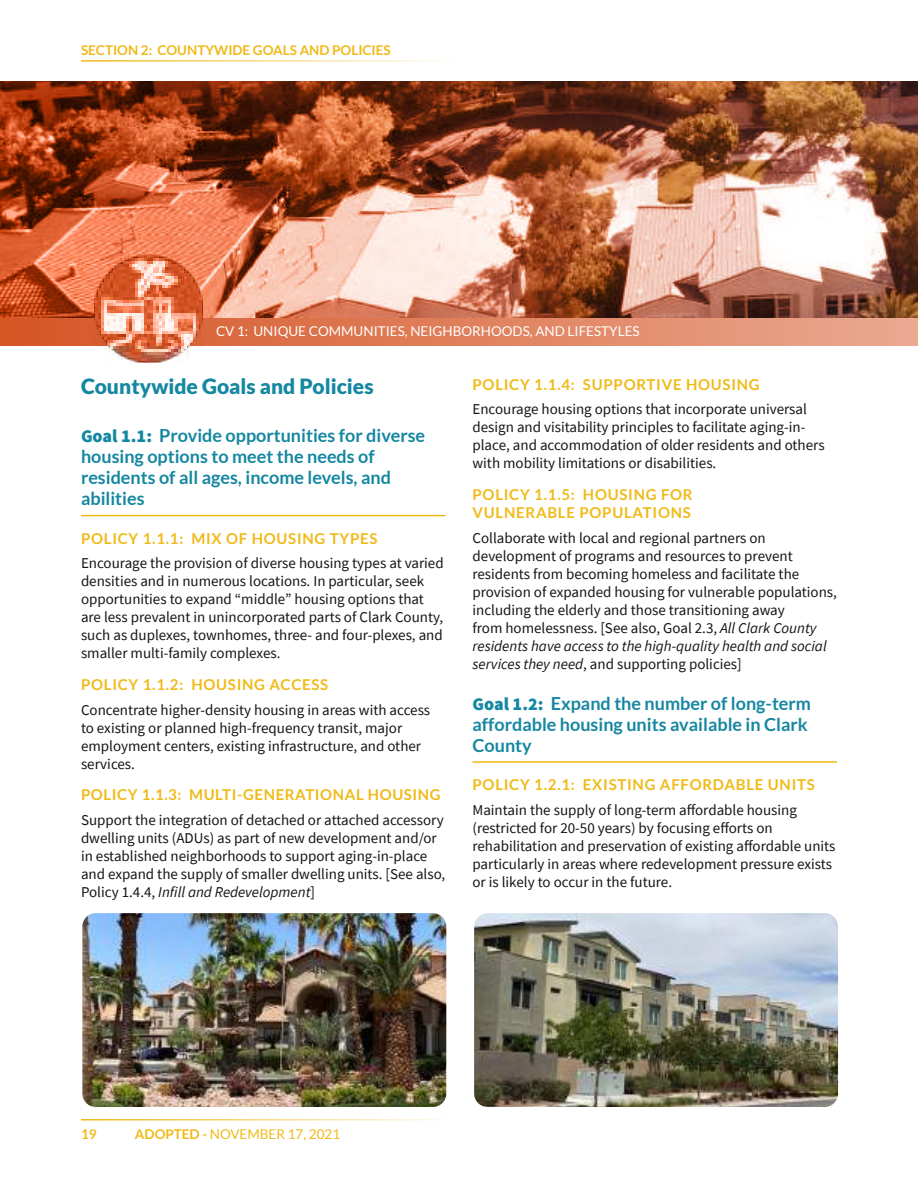
<style>
.page{position:relative;width:918px;height:1188px;background:#fff}
.page>*{position:absolute;margin:0;border:0;box-sizing:border-box;transform-origin:0 0}
.t1{font:900 21px "Lato";color:#1587a1}
.t2{font:700 18px/21px "Lato";color:#1587a1}
.t3{font:15px/18px "Source Sans Pro";color:#131516}
.t4{font:700 15px/18px "Lato";letter-spacing:.05em;color:#f0ba18}
.t5{font:13.5px "Lato";color:#fff}
.t6{font:700 13.5px "Lato";color:#f0ba18}
.t7{font:13.5px "Lato";color:#f0ba18}
.s1{font-family:"Source Sans Pro";font-weight:900}
.s2{font-style:italic}
.s3{font-weight:700}
</style>
<div class="page">
<img style="left:82px;top:913px;width:364px;height:194px">
<img style="left:474px;top:913px;width:364px;height:194px">
<img style="left:106px;top:346px;width:93px;height:16px">
<hr style="left:81px;top:1119px;width:378px;height:1px;background:#f0ba18">
<hr style="left:81px;top:60px;width:378px;height:2px;background:#f0ba18">
<img style="left:0;top:81px;width:918px;height:265px">
<hr style="left:81px;top:515px;width:365px;height:1px;background:#f0ba18">
<hr style="left:472px;top:761px;width:365px;height:2px;background:#f0ba18">
<p class="t6" style="left:81px;top:42px;width:311px">SECTION 2: COUNTYWIDE GOALS AND POLICIES</p>
<p class="t5" style="left:216px;top:323px;width:114px">CV 1: UN IQU E COMMUN</p>
<p class="t5" style="left:374px;top:323px;width:99px">ITIES, N EIGH BORHOODS</p>
<p class="t5" style="left:530px;top:323px;width:17px">, AND</p>
<p class="t5" style="left:568px;top:323px;width:73px">LIFESTYLES</p>
<h1 class="t1" style="left:81px;top:374px;width:294px">Countywide Goals and Policies</h1>
<p class="t2" style="left:81px;top:425px;width:346px"><span class="s1">Goal 1.1:</span> Provide opportunities for diverse housing options to meet the needs of residents of all ages, income levels, and abilities</p>
<p class="t4" style="left:81px;top:529px;width:298px">Policy 1.1.1: MIX OF HOUSI NG TYPES</p>
<p class="t3" style="left:81px;top:554px;width:364px">Encourage the provision of diverse housing types at varied densities and in numerous locations. In particular, seek opportunities to expand “middle” housing options that are less prevalent in unincorporated parts of Clark County, such as duplexes, townhomes, three- and four-plexes, and smaller multi-family complexes.</p>
<p class="t4" style="left:81px;top:675px;width:249px">Policy 1.1.2: HOUSI NG ACCESS</p>
<p class="t3" style="left:81px;top:701px;width:351px">Concentrate higher-density housing in areas with access to existing or planned high-frequency transit, major employment centers, existing infrastructure, and other services.</p>
<p class="t4" style="left:81px;top:785px;width:361px">Policy 1.1.3: MULTI -GENERATIONAL HOUSI NG</p>
<p class="t3" style="left:81px;top:811px;width:366px">Support the integration of detached or attached accessory dwelling units (ADUs) as part of new development and/or in established neighborhoods to support aging-in-place and expand the supply of smaller dwelling units. [See also, Policy 1.4.4, <span class="s2">Infill and Redevelopment</span>]</p>
<p class="t4" style="left:472px;top:375px;width:289px">Policy 1.1.4: SUPPORTIVE HOUSI NG</p>
<p class="t3" style="left:472px;top:400px;width:354px">Encourage housing options that incorporate universal design and visitability principles to facilitate aging-in&shy;place, and accommodation of older residents and others with mobility limitations or disabilities.</p>
<p class="t4" style="left:472px;top:485px;width:222px">Policy 1.1.5: HOUSI NG FOR<br>VULNERABLE POPULATIONS</p>
<p class="t3" style="left:472px;top:528px;width:366px">Collaborate with local and regional partners on development of programs and resources to prevent residents from becoming homeless and facilitate the provision of expanded housing for vulnerable populations, including the elderly and those transitioning away<br>from homelessness. [See also, Goal 2.3, <span class="s2">All Clark County residents have access to the high-quality health and social services they need</span>, and supporting policies]</p>
<p class="t2" style="left:472px;top:692px;width:340px"><span class="s1">Goal 1.2:</span> Expand the number of long-term affordable housing units available in Clark<br>County</p>
<p class="t4" style="left:472px;top:775px;width:344px">Policy 1.2.1: EXISTI NG AFFORDABLE UNITS</p>
<p class="t3" style="left:472px;top:801px;width:364px">Maintain the supply of long-term affordable housing (restricted for 20-50 years) by focusing efforts on rehabilitation and preservation of existing affordable units particularly in areas where redevelopment pressure exists or is likely to occur in the future.</p>
<p class="t6" style="left:81px;top:1126px;width:17px">19</p>
<p class="t7" style="left:135px;top:1126px;width:207px"><span class="s3">ADOPTED -</span> NOVEM BER 17, 2021</p>
</div>
